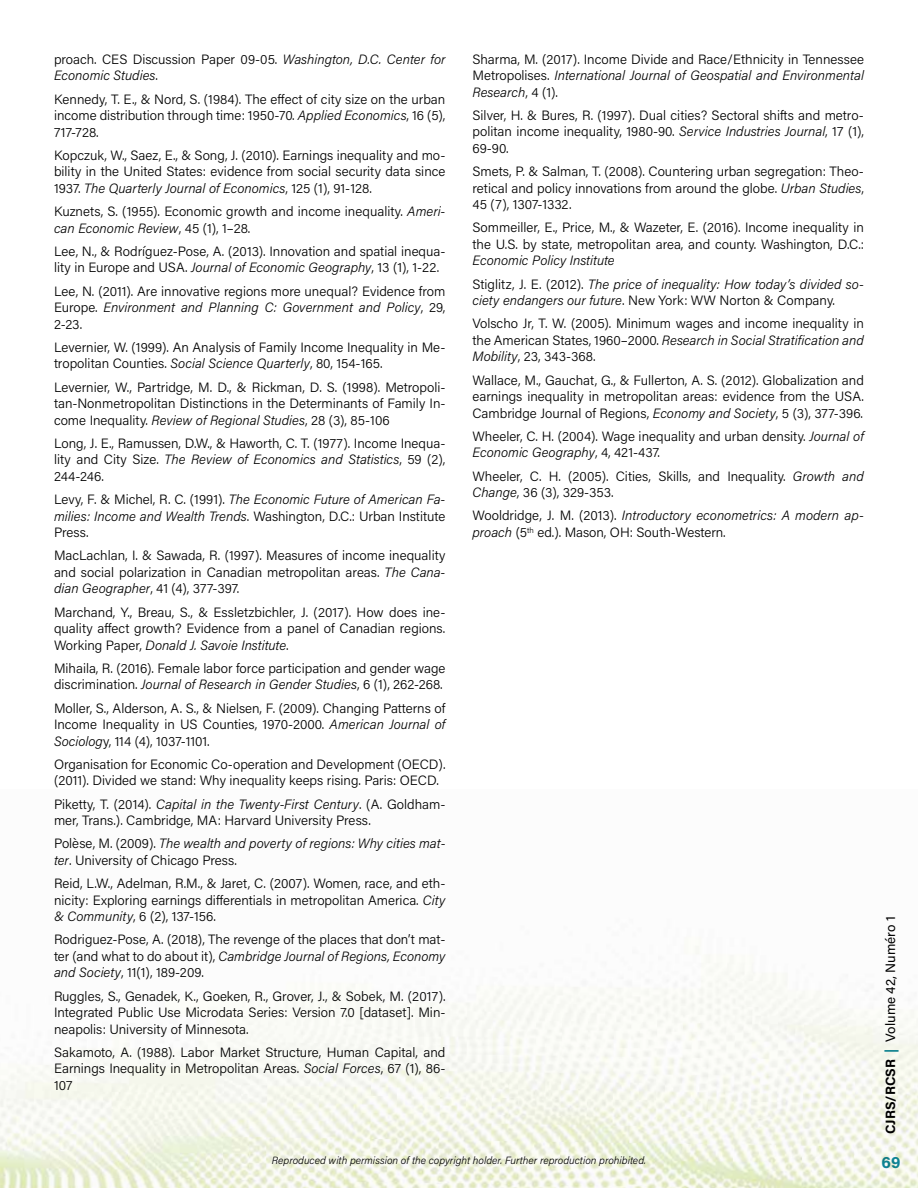
<style>
.page{position:relative;width:918px;height:1188px;background:#fff}
.page>*{position:absolute;margin:0;border:0;box-sizing:border-box;transform-origin:0 0}
.t1{font:700 16.5px "Acumin Pro";color:#10879b}
.t2{font:300 13.5px/16.5px "Acumin Pro";color:#000;text-align:justify}
.t3{font:italic 300 13.5px/16.5px "Acumin Pro";color:#000}
.t4{font:13.5px "Acumin Pro";color:#000}
.t5{font:italic 300 10.5px "Acumin Pro";color:#000}
.s1{font-style:normal}
.s2{font-style:italic}
.s3{font-weight:700}
.s4{font-weight:700;color:#10879b}
</style>
<div class="page">
<img style="left:0;top:946px;width:918px;height:242px">
<p class="t3" style="left:54px;top:50px;width:393px"><span class="s1">proach. CES Discussion Paper 09-05.</span> Washington, D.C. Center for<br>Economic Studies<span class="s1">.</span></p>
<p class="t2" style="left:54px;top:90px;width:393px">Kennedy, T. E., &amp; Nord, S. (1984). The effect of city size on the urban income distribution through time: 1950-70. <span class="s2">Applied Economics</span>, 16 (5), 717-728.</p>
<p class="t2" style="left:54px;top:146px;width:393px">Kopczuk, W., Saez, E., &amp; Song, J. (2010). Earnings inequality and mo&shy;bility in the United States: evidence from social security data since 1937. <span class="s2">The Quarterly Journal of Economics</span>, 125 (1), 91-128.</p>
<p class="t2" style="left:54px;top:203px;width:393px">Kuznets, S. (1955). Economic growth and income inequality. <span class="s2">Ameri&shy;can Economic Review</span>, 45 (1), 1–28.</p>
<p class="t2" style="left:54px;top:242px;width:393px">Lee, N., &amp; Rodríguez-Pose, A. (2013). Innovation and spatial inequa&shy;lity in Europe and USA. <span class="s2">Journal of Economic Geography</span>, 13 (1), 1-22.</p>
<p class="t2" style="left:54px;top:282px;width:393px">Lee, N. (2011). Are innovative regions more unequal? Evidence from Europe. <span class="s2">Environment and Planning C: Government and Policy</span>, 29, 2-23.</p>
<p class="t2" style="left:54px;top:338px;width:393px">Levernier, W. (1999). An Analysis of Family Income Inequality in Me&shy;tropolitan Counties. <span class="s2">Social Science Quarterly</span>, 80, 154-165.</p>
<p class="t2" style="left:54px;top:378px;width:393px">Levernier, W., Partridge, M. D., &amp; Rickman, D. S. (1998). Metropoli&shy;tan-Nonmetropolitan Distinctions in the Determinants of Family In&shy;come Inequality. <span class="s2">Review of Regional Studies</span>, 28 (3), 85-106</p>
<p class="t2" style="left:54px;top:434px;width:393px">Long, J. E., Ramussen, D.W., &amp; Haworth, C. T. (1977). Income Inequa&shy;lity and City Size. <span class="s2">The Review of Economics and Statistics</span>, 59 (2), 244-246.</p>
<p class="t2" style="left:54px;top:491px;width:393px">Levy, F. &amp; Michel, R. C. (1991). <span class="s2">The Economic Future of American Fa&shy;milies: Income and Wealth Trends</span>. Washington, D.C.: Urban Institute Press.</p>
<p class="t2" style="left:54px;top:547px;width:393px">MacLachlan, I. &amp; Sawada, R. (1997). Measures of income inequality and social polarization in Canadian metropolitan areas. <span class="s2">The Cana&shy;dian Geographer</span>, 41 (4), 377-397.</p>
<p class="t2" style="left:54px;top:603px;width:393px">Marchand, Y., Breau, S., &amp; Essletzbichler, J. (2017). How does ine&shy;quality affect growth? Evidence from a panel of Canadian regions.<br>Working Paper, <span class="s2">Donald J. Savoie Institute</span>.</p>
<p class="t2" style="left:54px;top:659px;width:393px">Mihaila, R. (2016). Female labor force participation and gender wage discrimination. <span class="s2">Journal of Research in Gender Studies</span>, 6 (1), 262-268.</p>
<p class="t2" style="left:54px;top:699px;width:393px">Moller, S., Alderson, A. S., &amp; Nielsen, F. (2009). Changing Patterns of Income Inequality in US Counties, 1970-2000. <span class="s2">American Journal of Sociolog</span>y, 114 (4), 1037-1101.</p>
<p class="t2" style="left:54px;top:755px;width:393px">Organisation for Economic Co-operation and Development (OECD). (2011). Divided we stand: Why inequality keeps rising. Paris: OECD.</p>
<p class="t2" style="left:54px;top:795px;width:393px">Piketty, T. (2014). <span class="s2">Capital in the Twenty-First Century</span>. (A. Goldham&shy;mer, Trans.). Cambridge, MA: Harvard University Press.</p>
<p class="t3" style="left:54px;top:835px;width:393px"><span class="s1">Polèse, M. (2009).</span> The wealth and poverty of regions: Why cities mat&shy;ter<span class="s1">. University of Chicago Press.</span></p>
<p class="t2" style="left:54px;top:875px;width:393px">Reid, L.W., Adelman, R.M., &amp; Jaret, C. (2007). Women, race, and eth&shy;nicity: Exploring earnings differentials in metropolitan America. <span class="s2">City &amp; Community</span>, 6 (2), 137-156.</p>
<p class="t2" style="left:54px;top:931px;width:393px">Rodriguez-Pose, A. (2018), The revenge of the places that don’t mat&shy;ter (and what to do about it), <span class="s2">Cambridge Journal of Regions, Economy and Society</span>, 11(1), 189-209.</p>
<p class="t2" style="left:54px;top:987px;width:393px">Ruggles, S., Genadek, K., Goeken, R., Grover, J., &amp; Sobek, M. (2017).<br>Integrated Public Use Microdata Series: Version 7.0 [dataset]. Min&shy;neapolis: University of Minnesota.</p>
<p class="t2" style="left:54px;top:1043px;width:393px">Sakamoto, A. (1988). Labor Market Structure, Human Capital, and Earnings Inequality in Metropolitan Areas. <span class="s2">Social Forces</span>, 67 (1), 86- 107</p>
<p class="t2" style="left:472px;top:50px;width:393px">Sharma, M. (2017). Income Divide and Race/Ethnicity in Tennessee Metropolises. <span class="s2">International Journal of Geospatial and Environmental Research</span>, 4 (1).</p>
<p class="t2" style="left:472px;top:107px;width:393px">Silver, H. &amp; Bures, R. (1997). Dual cities? Sectoral shifts and metro&shy;politan income inequality, 1980-90. <span class="s2">Service Industries Journal</span>, 17 (1), 69-90.</p>
<p class="t2" style="left:472px;top:163px;width:393px">Smets, P. &amp; Salman, T. (2008). Countering urban segregation: Theo&shy;retical and policy innovations from around the globe. <span class="s2">Urban Studies</span>, 45 (7), 1307-1332.</p>
<p class="t2" style="left:472px;top:219px;width:393px">Sommeiller, E., Price, M., &amp; Wazeter, E. (2016). Income inequality in the U.S. by state, metropolitan area, and county. Washington, D.C.:</p>
<p class="t3" style="left:472px;top:249px;width:393px;line-height:23.2px">Economic Policy Institute<br><span class="s1">Stiglitz, J. E. (2012).</span> The price of inequality: How today’s divided so-</p>
<p class="t2" style="left:472px;top:288px;width:393px;line-height:23.2px"><span class="s2">ciety endangers our future</span>. New York: WW Norton &amp; Company.<br>Volscho Jr, T. W. (2005). Minimum wages and income inequality in</p>
<p class="t3" style="left:472px;top:331px;width:393px"><span class="s1">the American States, 1960–2000.</span> Research in Social Stratification and<br>Mobility<span class="s1">, 23, 343-368.</span></p>
<p class="t2" style="left:472px;top:371px;width:393px">Wallace, M., Gauchat, G., &amp; Fullerton, A. S. (2012). Globalization and earnings inequality in metropolitan areas: evidence from the USA.<br>Cambridge Journal of Regions, <span class="s2">Economy and Society</span>, 5 (3), 377-396.</p>
<p class="t2" style="left:472px;top:427px;width:393px">Wheeler, C. H. (2004). Wage inequality and urban density. <span class="s2">Journal of<br>Economic Geography</span>, 4, 421-437.</p>
<p class="t2" style="left:472px;top:467px;width:393px">Wheeler, C. H. (2005). Cities, Skills, and Inequality. <span class="s2">Growth and<br>Change</span>, 36 (3), 329-353.</p>
<p class="t2" style="left:472px;top:507px;width:393px">Wooldridge, J. M. (2013). <span class="s2">Introductory econometrics: A modern ap&shy;proach</span> (5<sup>th</sup> ed.). Mason, OH: South-Western.</p>
<p class="t4" style="left:881px;top:1134px;width:219px;rotate:-90deg"><span class="s3">CJRS/RCSR</span> <span class="s4">|</span> Volume 42, Numéro 1</p>
<p class="t5" style="left:272px;top:1153px;width:376px">Reproduced with permission of the copyright holder. Further reproduction prohibited.</p>
<p class="t1" style="left:882px;top:1150px;width:20px">69</p>
</div>
